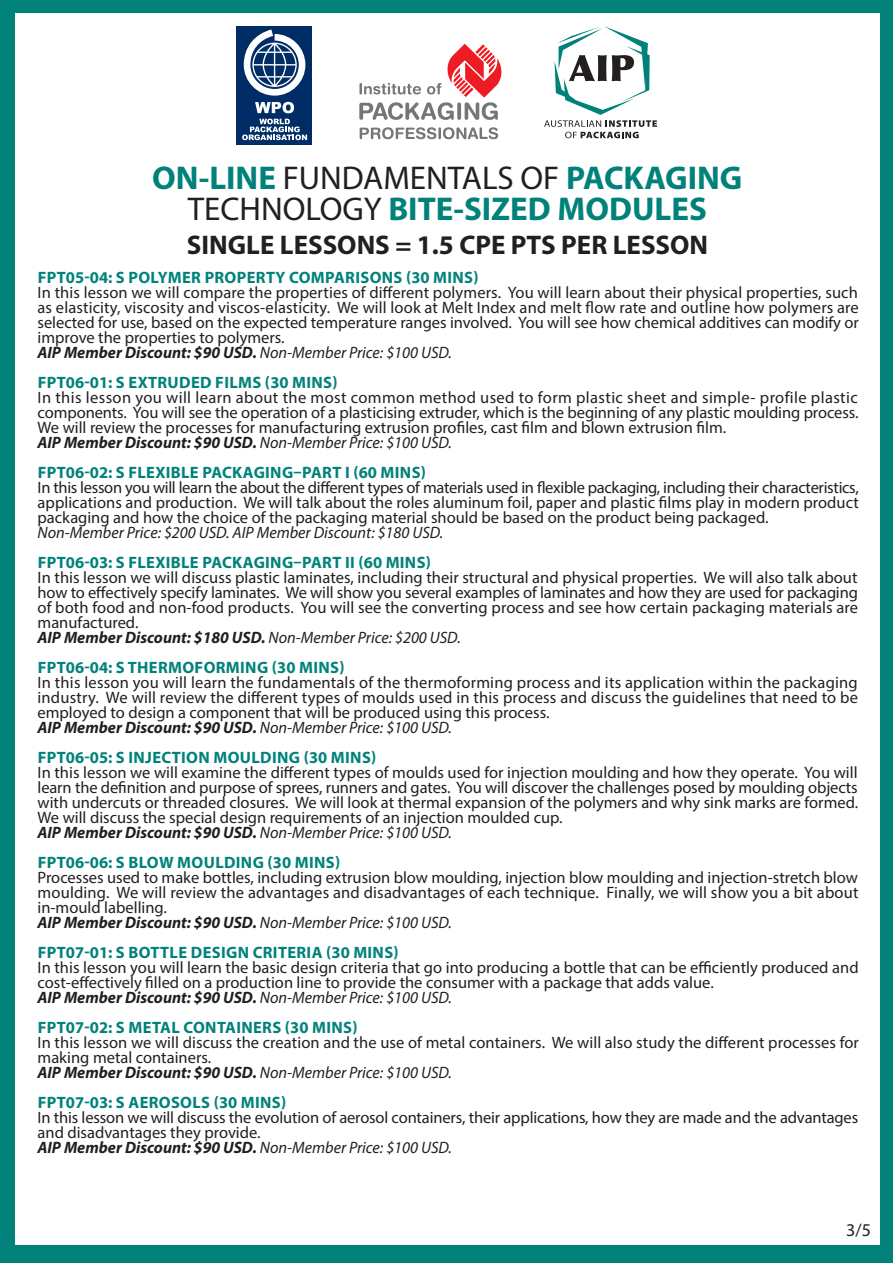
<style>
.page{position:relative;width:893px;height:1263px;background:#fff}
.page>*{position:absolute;margin:0;border:0;box-sizing:border-box;transform-origin:0 0}
.t1{font:700 33px/31.5px "Myriad Pro";color:#00827a;text-align:center}
.t2{font:700 27px "Myriad Pro";color:#231f20}
.t3{font:18px "Myriad Pro";color:#231f20}
.t4{font:16.5px/15px "Myriad Pro";color:#231f20}
.t5{font:700 16.5px "Myriad Pro";letter-spacing:.02em;color:#00827a}
.t6{font:italic 16.5px "Myriad Pro";color:#231f20}
.s1{font-weight:400;color:#231f20}
.s2{font-weight:700;font-style:italic}
.s3{font-style:italic}
</style>
<div class="page">
<div style="left:0;top:1245px;width:893px;height:18px;background:#00827a"></div>
<div style="left:0;top:0;width:893px;height:13px;background:#00827a"></div>
<div style="left:880px;top:0;width:13px;height:1254px;background:#00827a"></div>
<div style="left:0;top:0;width:15px;height:1263px;background:#00827a"></div>
<svg style="left:544px;top:26px;width:113px;height:112px"></svg>
<svg style="left:360px;top:127px;width:138px;height:13px"></svg>
<svg style="left:359px;top:44px;width:142px;height:76px"></svg>
<div style="left:237px;top:26px;width:75px;height:119px;background:#002d66"></div>
<svg style="left:242px;top:119px;width:65px;height:21px"></svg>
<svg style="left:255px;top:102px;width:39px;height:11px"></svg>
<svg style="left:244px;top:29px;width:61px;height:67px"></svg>
<h1 class="t1" style="left:152px;top:161px;width:592px">ON-LINE <span class="s1">FUNDAMENTALS OF</span> PACKAGING<br><span class="s1">TECHNOLOGY</span> BITE-SIZED MODULES</h1>
<h2 class="t2" style="left:187px;top:228px;width:523px">SINGLE LESSONS = 1.5 CPE PTS PER LESSON</h2>
<p class="t5" style="left:38px;top:267px;width:442px">FPT05-04: S POLYMER PROPERTY COMPARISONS (30 MINS)</p>
<p class="t4" style="left:38px;top:285px;width:823px">In this lesson we will compare the properties of different polymers. You will learn about their physical properties, such as elasticity, viscosity and viscos-elasticity. We will look at Melt Index and melt flow rate and outline how polymers are selected for use, based on the expected temperature ranges involved. You will see how chemical additives can modify or improve the properties to polymers.<br><span class="s2">AIP Member Discount: $90 USD.</span> <span class="s3">Non-Member Price: $100 USD.</span></p>
<p class="t5" style="left:38px;top:372px;width:301px">FPT06-01: S EXTRUDED FILMS (30 MINS)</p>
<p class="t4" style="left:38px;top:390px;width:822px">In this lesson you will learn about the most common method used to form plastic sheet and simple- profile plastic components. You will see the operation of a plasticising extruder, which is the beginning of any plastic moulding process.<br>We will review the processes for manufacturing extrusion profiles, cast film and blown extrusion film.<br><span class="s2">AIP Member Discount: $90 USD.</span> <span class="s3">Non-Member Price: $100 USD.</span></p>
<p class="t5" style="left:38px;top:462px;width:390px">FPT06-02: S FLEXIBLE PACKAGING–PART I (60 MINS)</p>
<p class="t4" style="left:38px;top:480px;width:823px;text-align:justify">In this lesson you will learn the about the different types of materials used in flexible packaging, including their characteristics, applications and production. We will talk about the roles aluminum foil, paper and plastic films play in modern product packaging and how the choice of the packaging material should be based on the product being packaged.</p>
<p class="t6" style="left:38px;top:522px;width:407px">Non-Member Price: $200 USD. AIP Member Discount: $180 USD.</p>
<p class="t5" style="left:38px;top:552px;width:395px">FPT06-03: S FLEXIBLE PACKAGING–PART II (60 MINS)</p>
<p class="t4" style="left:38px;top:570px;width:822px">In this lesson we will discuss plastic laminates, including their structural and physical properties. We will also talk about how to effectively specify laminates. We will show you several examples of laminates and how they are used for packaging of both food and non-food products. You will see the converting process and see how certain packaging materials are manufactured.<br><span class="s2">AIP Member Discount: $180 USD.</span> <span class="s3">Non-Member Price: $200 USD.</span></p>
<p class="t5" style="left:38px;top:657px;width:308px">FPT06-04: S THERMOFORMING (30 MINS)</p>
<p class="t4" style="left:38px;top:675px;width:822px">In this lesson you will learn the fundamentals of the thermoforming process and its application within the packaging industry. We will review the different types of moulds used in this process and discuss the guidelines that need to be employed to design a component that will be produced using this process.<br><span class="s2">AIP Member Discount: $90 USD.</span> <span class="s3">Non-Member Price: $100 USD.</span></p>
<p class="t5" style="left:38px;top:747px;width:340px">FPT06-05: S INJECTION MOULDING (30 MINS)</p>
<p class="t4" style="left:38px;top:765px;width:822px">In this lesson we will examine the different types of moulds used for injection moulding and how they operate. You will learn the definition and purpose of sprees, runners and gates. You will discover the challenges posed by moulding objects with undercuts or threaded closures. We will look at thermal expansion of the polymers and why sink marks are formed.<br>We will discuss the special design requirements of an injection moulded cup.<br><span class="s2">AIP Member Discount: $90 USD.</span> <span class="s3">Non-Member Price: $100 USD.</span></p>
<p class="t5" style="left:38px;top:852px;width:304px">FPT06-06: S BLOW MOULDING (30 MINS)</p>
<p class="t4" style="left:38px;top:870px;width:822px">Processes used to make bottles, including extrusion blow moulding, injection blow moulding and injection-stretch blow moulding. We will review the advantages and disadvantages of each technique. Finally, we will show you a bit about in-mould labelling.<br><span class="s2">AIP Member Discount: $90 USD.</span> <span class="s3">Non-Member Price: $100 USD.</span></p>
<p class="t5" style="left:38px;top:942px;width:363px">FPT07-01: S BOTTLE DESIGN CRITERIA (30 MINS)</p>
<p class="t4" style="left:38px;top:960px;width:823px">In this lesson you will learn the basic design criteria that go into producing a bottle that can be efficiently produced and cost-effectively filled on a production line to provide the consumer with a package that adds value.<br><span class="s2">AIP Member Discount: $90 USD.</span> <span class="s3">Non-Member Price: $100 USD.</span></p>
<p class="t5" style="left:38px;top:1017px;width:321px">FPT07-02: S METAL CONTAINERS (30 MINS)</p>
<p class="t4" style="left:38px;top:1035px;width:823px">In this lesson we will discuss the creation and the use of metal containers. We will also study the different processes for making metal containers.<br><span class="s2">AIP Member Discount: $90 USD.</span> <span class="s3">Non-Member Price: $100 USD.</span></p>
<p class="t5" style="left:38px;top:1092px;width:250px">FPT07-03: S AEROSOLS (30 MINS)</p>
<p class="t4" style="left:38px;top:1110px;width:822px">In this lesson we will discuss the evolution of aerosol containers, their applications, how they are made and the advantages and disadvantages they provide.<br><span class="s2">AIP Member Discount: $90 USD.</span> <span class="s3">Non-Member Price: $100 USD.</span></p>
<p class="t3" style="left:846px;top:1219px;width:26px">3/5</p>
</div>
